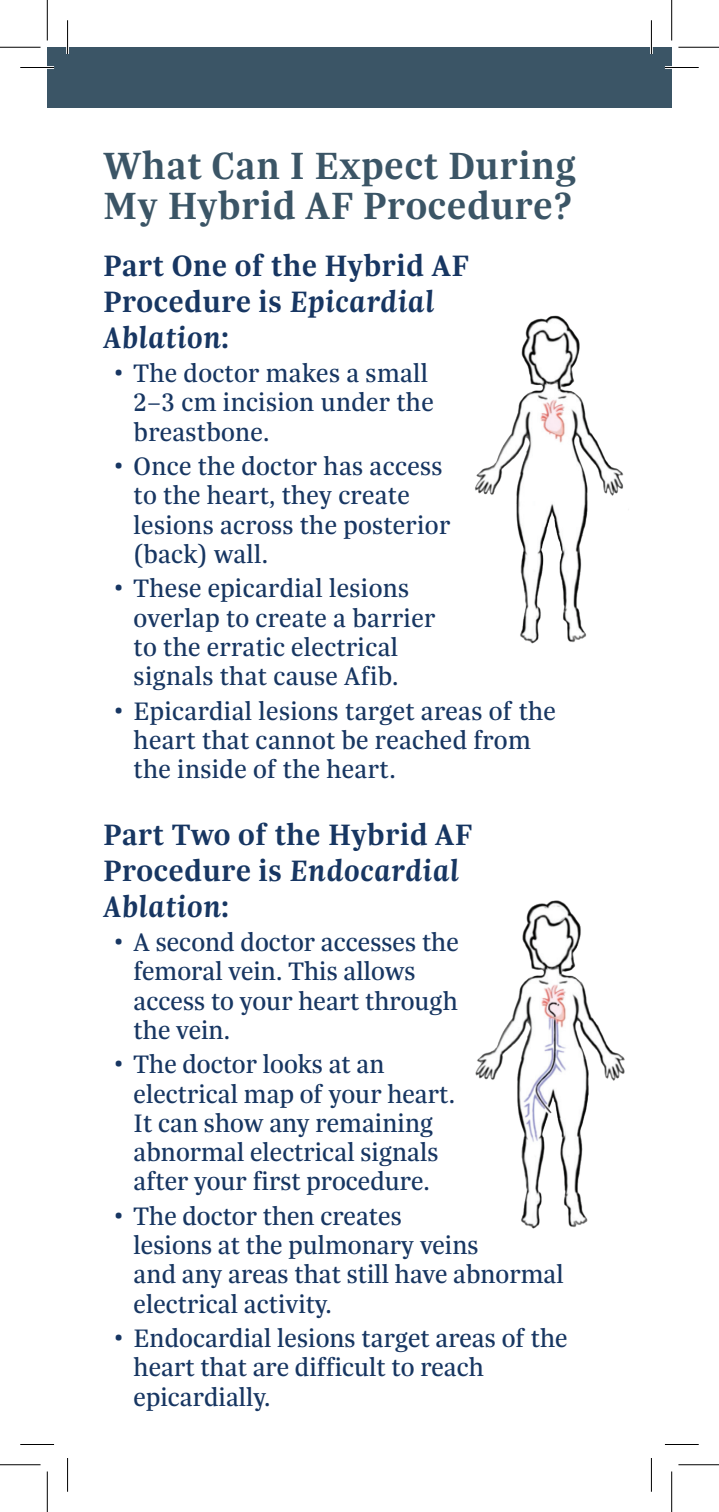
<style>
.page{position:relative;width:719px;height:1512px;background:#fff}
.page>*{position:absolute;margin:0;border:0;box-sizing:border-box;transform-origin:0 0}
.t1{font:600 40.5px/40.5px "Trola";letter-spacing:.02em;color:#3b5566}
.Callout_1{font:600 31.5px/36px "Trola";letter-spacing:.02em;color:#173662}
.t2{font:27px/29.2px "Trola";color:#173662}
.s1{font-style:italic}
</style>
<div class="page">
<div style="left:47px;top:47px;width:624px;height:61px;background:#3b5566"></div>
<img style="left:475px;top:315px;width:149px;height:329px">
<img style="left:475px;top:900px;width:150px;height:329px">
<hr style="left:20px;top:66px;width:34px;height:3px;background:#fff">
<hr style="left:664px;top:66px;width:34px;height:3px;background:#fff">
<hr style="left:66px;top:20px;width:3px;height:34px;background:#fff">
<hr style="left:649px;top:20px;width:3px;height:34px;background:#fff">
<hr style="left:20px;top:67px;width:34px;height:1px;background:#000">
<hr style="left:664px;top:67px;width:34px;height:1px;background:#000">
<hr style="left:20px;top:1444px;width:34px;height:1px;background:#000">
<hr style="left:664px;top:1444px;width:34px;height:1px;background:#000">
<hr style="left:67px;top:20px;width:1px;height:34px;background:#000">
<hr style="left:67px;top:1458px;width:1px;height:34px;background:#000">
<hr style="left:650px;top:20px;width:1px;height:34px;background:#000">
<hr style="left:650px;top:1458px;width:1px;height:34px;background:#000">
<hr style="left:0;top:47px;width:40px;height:1px;background:#000">
<hr style="left:678px;top:47px;width:40px;height:1px;background:#000">
<hr style="left:0;top:1464px;width:40px;height:1px;background:#000">
<hr style="left:678px;top:1464px;width:40px;height:1px;background:#000">
<hr style="left:47px;top:0;width:1px;height:40px;background:#000">
<hr style="left:47px;top:1472px;width:1px;height:40px;background:#000">
<hr style="left:671px;top:0;width:1px;height:40px;background:#000">
<hr style="left:671px;top:1472px;width:1px;height:40px;background:#000">
<p class="t1" style="left:103px;top:144px;width:474px">What Can I Expect During<br>My Hybrid AF Procedure?</p>
<p class="Callout_1" style="left:103px;top:246px;width:366px">Part One of the Hybrid AF<br>Procedure is <span class="s1">Epicardial<br>Ablation</span>:</p>
<p class="t2" style="left:134px;top:358px;width:301px;text-indent:-20px">• The doctor makes a small<br>2–3 cm incision under the breastbone.</p>
<p class="t2" style="left:134px;top:451px;width:318px;text-indent:-20px">• Once the doctor has access to the heart, they create lesions across the posterior (back) wall.</p>
<p class="t2" style="left:134px;top:573px;width:303px;text-indent:-20px">• These epicardial lesions overlap to create a barrier to the erratic electrical signals that cause Afib.</p>
<p class="t2" style="left:134px;top:695px;width:423px;text-indent:-20px">• Epicardial lesions target areas of the heart that cannot be reached from the inside of the heart.</p>
<p class="Callout_1" style="left:103px;top:815px;width:370px">Part Two of the Hybrid AF<br>Procedure is <span class="s1">Endocardial<br>Ablation</span>:</p>
<p class="t2" style="left:134px;top:927px;width:326px;text-indent:-20px">• A second doctor accesses the femoral vein. This allows access to your heart through the vein.</p>
<p class="t2" style="left:134px;top:1049px;width:323px;text-indent:-20px">• The doctor looks at an electrical map of your heart.<br>It can show any remaining abnormal electrical signals after your first procedure.</p>
<p class="t2" style="left:134px;top:1201px;width:431px;text-indent:-20px">• The doctor then creates<br>lesions at the pulmonary veins<br>and any areas that still have abnormal electrical activity.</p>
<p class="t2" style="left:134px;top:1323px;width:435px;text-indent:-20px">• Endocardial lesions target areas of the heart that are difficult to reach epicardially.</p>
</div>
